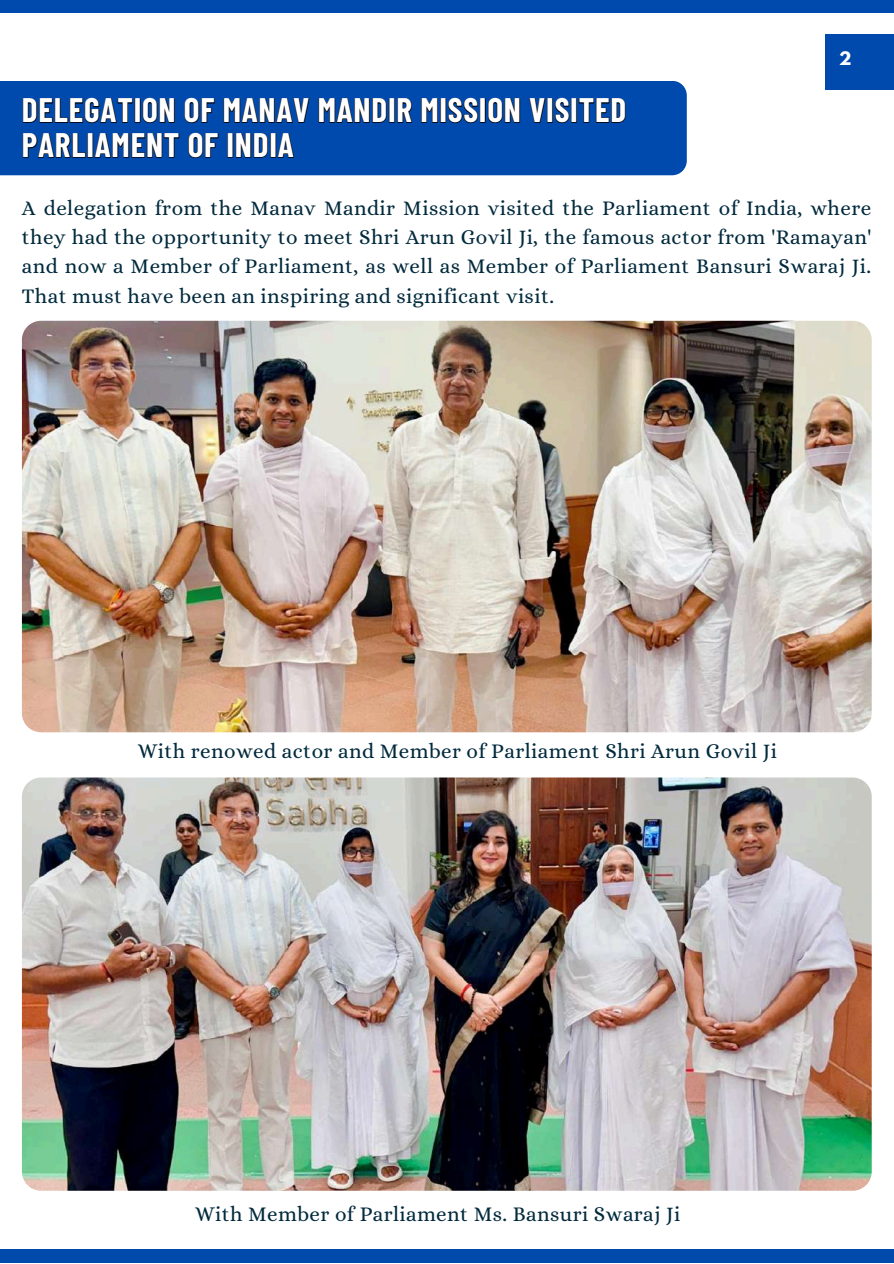
<style>
.page{position:relative;width:894px;height:1264px;background:#fff}
.page>*{position:absolute;margin:0;border:0;box-sizing:border-box;transform-origin:0 0}
.t1{font:700 33.15px/34.8px "Barlow Condensed";letter-spacing:.025em;color:#fff}
.t2{font:21px/29.2px "Alice";letter-spacing:.02em;color:#022a3d;text-align:justify}
.t3{font:700 16.5px "League Spartan";color:#fff}
</style>
<div class="page">
<div style="left:0;top:0;width:893px;height:12px;background:#004aad"></div>
<div style="left:0;top:1249px;width:893px;height:14px;background:#004aad"></div>
<div style="left:0;top:81px;width:686px;height:94px;background:#004aad"></div>
<div style="left:825px;top:34px;width:68px;height:55px;background:#004aad"></div>
<img style="left:22px;top:321px;width:849px;height:411px;border-radius:19px">
<img style="left:22px;top:777px;width:849px;height:413px;border-radius:19px">
<svg style="left:22px;top:87px;width:604px;height:81px"></svg>
<h1 class="t1" style="left:22px;top:91px;width:605px">DELEGATION OF MANAV MANDIR MISSION VISITED<br>PARLIAMENT OF INDIA</h1>
<p class="t3" style="left:838px;top:51px;width:14px">2</p>
<p class="t2" style="left:22px;top:193px;width:850px">A delegation from the Manav Mandir Mission visited the Parliament of India, where they had the opportunity to meet Shri Arun Govil Ji, the famous actor from 'Ramayan' and now a Member of Parliament, as well as Member of Parliament Bansuri Swaraj Ji.<br>That must have been an inspiring and significant visit.</p>
<p class="t2" style="left:138px;top:736px;width:640px">With renowed actor and Member of Parliament Shri Arun Govil Ji</p>
<p class="t2" style="left:195px;top:1199px;width:486px">With Member of Parliament Ms. Bansuri Swaraj Ji</p>
</div>
